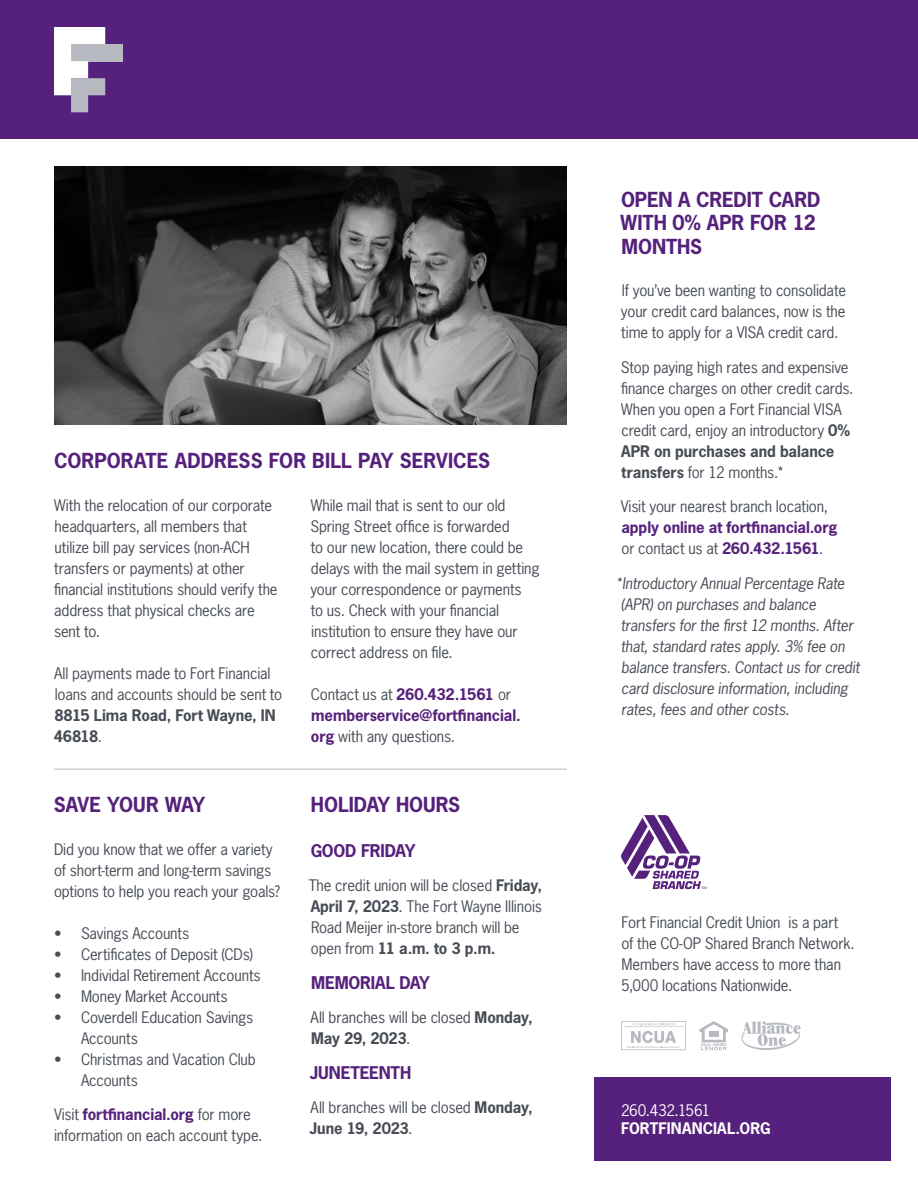
<style>
.page{position:relative;width:918px;height:1188px;background:#fff}
.page>*{position:absolute;margin:0;border:0;box-sizing:border-box;transform-origin:0 0}
.t1{font:700 19.5px/23.4px "News Gothic Std";letter-spacing:-.005em;color:#56217c}
.t2{font:700 16.5px "News Gothic Std";letter-spacing:-.01em;color:#56217c}
.t3{font:15px/21px "News Gothic Std";letter-spacing:-.01em;color:#474c55}
.t4{font:italic 15px/21px "News Gothic Std";letter-spacing:-.01em;color:#474c55}
.t5{font:700 15px/21px "News Gothic Std";letter-spacing:-.005em;color:#56217c}
.t6{font:700 15px "News Gothic Std";letter-spacing:.005em;color:#fff}
.t7{font:15px "News Gothic Std";letter-spacing:-.02em;color:#fff}
.s1{font-weight:700}
.s2{font-weight:400;color:#474c55}
.s3{font-weight:700;color:#56217c}
</style>
<div class="page">
<div style="left:0;top:0;width:918px;height:139px;background:#56217c"></div>
<div style="left:71px;top:44px;width:51px;height:17px;background:#b6bac0"></div>
<svg style="left:54px;top:27px;width:51px;height:85px"></svg>
<svg style="left:621px;top:815px;width:86px;height:74px"></svg>
<hr style="left:54px;top:769px;width:513px;height:1px;background:#b6bac0">
<svg style="left:742px;top:1021px;width:59px;height:29px"></svg>
<svg style="left:700px;top:1021px;width:28px;height:29px"></svg>
<svg style="left:621px;top:1021px;width:65px;height:29px"></svg>
<div style="left:594px;top:1077px;width:297px;height:84px;background:#56217c"></div>
<img style="left:54px;top:166px;width:513px;height:258px">
<p class="t1" style="left:54px;top:449px;width:438px">CORPORATE ADDRESS FOR BILL PAY SERVICES</p>
<p class="t3" style="left:54px;top:495px;width:225px">With the relocation of our corporate headquarters, all members that utilize bill pay services (non-ACH transfers or payments) at other financial institutions should verify the address that physical checks are sent to.</p>
<p class="t3" style="left:54px;top:663px;width:230px">All payments made to Fort Financial loans and accounts should be sent to<br><span class="s1">8815 Lima Road, Fort Wayne, IN<br>46818</span>.</p>
<p class="t3" style="left:310px;top:495px;width:231px">While mail that is sent to our old<br>Spring Street office is forwarded<br>to our new location, there could be delays with the mail system in getting your correspondence or payments<br>to us. Check with your financial institution to ensure they have our correct address on file.</p>
<p class="t5" style="left:311px;top:684px;width:211px"><span class="s2">Contact us at</span> 260.432.1561 <span class="s2">or </span>memberservice@fortfinancial. org <span class="s2">with any questions.</span></p>
<p class="t1" style="left:54px;top:792px;width:153px">SAVE YOUR WAY</p>
<p class="t1" style="left:311px;top:792px;width:151px">HOLIDAY HOURS</p>
<p class="t2" style="left:311px;top:839px;width:106px">GOOD FRIDAY</p>
<p class="t3" style="left:309px;top:875px;width:235px">The credit union will be closed <span class="s1">Friday, April 7, 2023</span>. The Fort Wayne Illinois Road Meijer in-store branch will be open from <span class="s1">11 a.m. to 3 p.m.</span></p>
<p class="t2" style="left:311px;top:971px;width:120px">MEMORIAL DAY</p>
<p class="t3" style="left:311px;top:1007px;width:224px">All branches will be closed <span class="s1">Monday,<br>May 29, 2023</span>.</p>
<p class="t2" style="left:310px;top:1061px;width:103px">JUNETEENTH</p>
<p class="t3" style="left:310px;top:1097px;width:225px">All branches will be closed <span class="s1">Monday,<br>June 19, 2023</span>.</p>
<p class="t3" style="left:54px;top:839px;width:228px">Did you know that we offer a variety of short-term and long-term savings options to help you reach your goals?</p>
<p class="t3" style="left:54px;top:923px;width:137px">• Savings Accounts</p>
<p class="t3" style="left:54px;top:944px;width:201px">• Certificates of Deposit (CDs)</p>
<p class="t3" style="left:54px;top:965px;width:208px">• Individal Retirement Accounts</p>
<p class="t3" style="left:54px;top:986px;width:175px">• Money Market Accounts</p>
<p class="t3" style="left:81px;top:1007px;width:174px;text-indent:-27px">• Coverdell Education Savings<br>Accounts</p>
<p class="t3" style="left:81px;top:1049px;width:176px;text-indent:-27px">• Christmas and Vacation Club<br>Accounts</p>
<p class="t3" style="left:54px;top:1104px;width:210px">Visit <span class="s3">fortfinancial.org</span> for more information on each account type.</p>
<p class="t1" style="left:621px;top:188px;width:201px">OPEN A CREDIT CARD<br>WITH 0% APR FOR 12<br>MONTHS</p>
<p class="t3" style="left:621px;top:280px;width:227px;text-align:justify">If you’ve been wanting to consolidate your credit card balances, now is the time to apply for a VISA credit card.</p>
<p class="t3" style="left:621px;top:357px;width:234px">Stop paying high rates and expensive finance charges on other credit cards.<br>When you open a Fort Financial VISA credit card, enjoy an introductory <span class="s1">0% APR on purchases and balance transfers</span> for 12 months.*</p>
<p class="t3" style="left:621px;top:496px;width:218px">Visit your nearest branch location, <span class="s3">apply online at fortfinancial.org </span>or contact us at <span class="s3">260.432.1561</span>.</p>
<p class="t4" style="left:621px;top:573px;width:240px;text-indent:-6px">*Introductory Annual Percentage Rate (APR) on purchases and balance transfers for the first 12 months. After that, standard rates apply. 3% fee on balance transfers. Contact us for credit card disclosure information, including rates, fees and other costs.</p>
<p class="t3" style="left:621px;top:912px;width:235px">Fort Financial Credit Union is a part<br>of the CO-OP Shared Branch Network.<br>Members have access to more than 5,000 locations Nationwide.</p>
<p class="t7" style="left:621px;top:1101px;width:91px">260.432.1561</p>
<p class="t6" style="left:621px;top:1118px;width:151px">FORTFINANCIAL.ORG</p>
</div>
